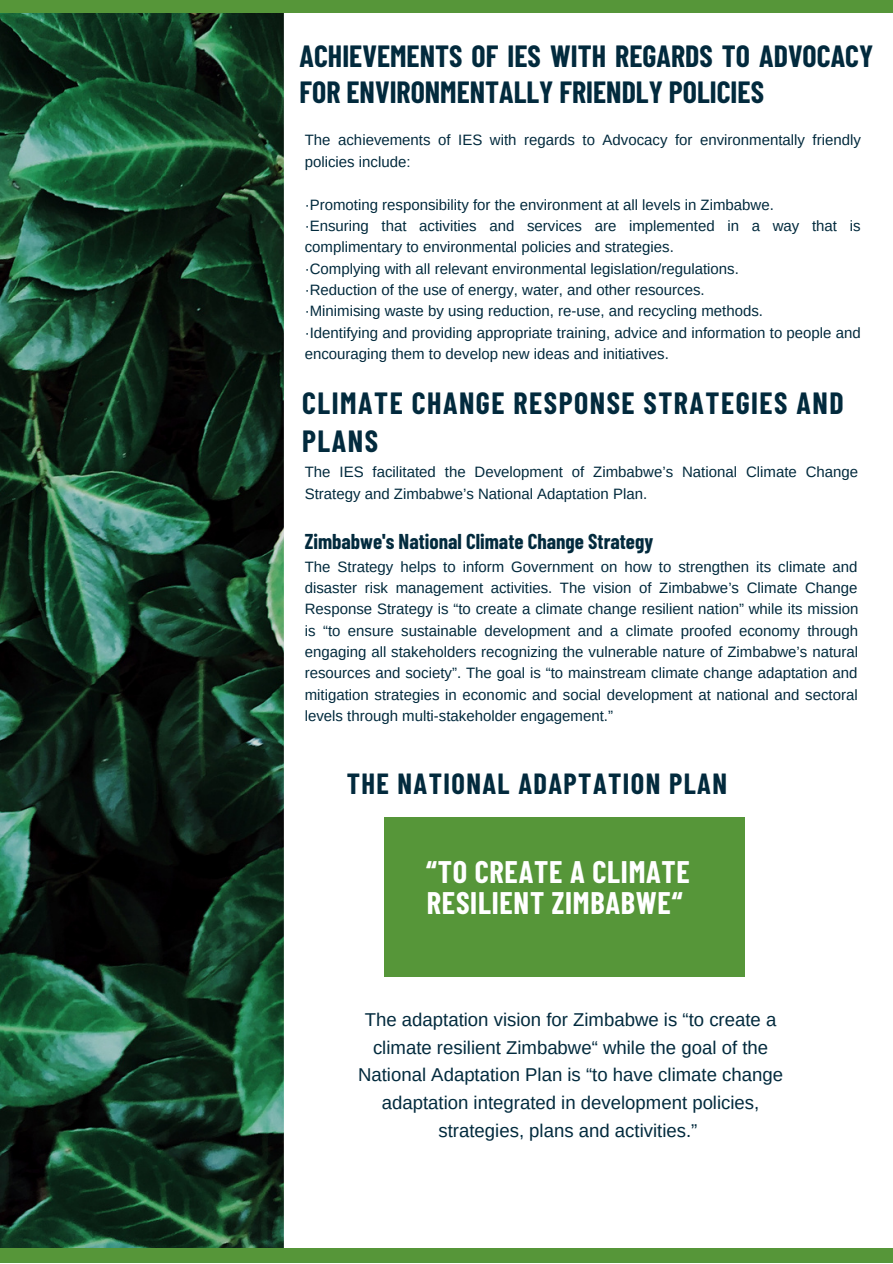
<style>
.page{position:relative;width:893px;height:1264px;background:#fff}
.page>*{position:absolute;margin:0;border:0;box-sizing:border-box;transform-origin:0 0}
.t1{font:700 30.45px/31.5px "Barlow Condensed";letter-spacing:.025em;color:#fff}
.t2{font:700 30px/36px "Barlow Condensed";color:#022a3d}
.t3{font:700 30px/38.2px "Barlow Condensed";letter-spacing:.05em;color:#022a3d}
.t4{font:700 28.5px "Barlow Condensed";letter-spacing:.05em;color:#022a3d}
.t5{font:700 21px "Barlow Condensed";color:#022a3d}
.t6{font:18.6px/27.6px "Arimo";color:#022a3d;text-align:center}
.t7{font:15px/21.3px "Arimo";color:#022a3d}
</style>
<div class="page">
<img style="left:0;top:12px;width:284px;height:1236px">
<div style="left:384px;top:817px;width:361px;height:159px;background:#569639"></div>
<div style="left:0;top:0;width:892px;height:12px;background:#569639"></div>
<div style="left:0;top:1248px;width:892px;height:14px;background:#569639"></div>
<p class="t2" style="left:299px;top:37px;width:575px">ACHIEVEMENTS OF IES WITH REGARDS TO ADVOCACY<br>FOR ENVIRONMENTALLY FRIENDLY POLICIES</p>
<p class="t7" style="left:305px;top:129px;width:557px">The achievements of IES with regards to Advocacy for environmentally friendly policies include:</p>
<p class="t7" style="left:305px;top:194px;width:470px">·Promoting responsibility for the environment at all levels in Zimbabwe.</p>
<p class="t7" style="left:305px;top:215px;width:557px">·Ensuring that activities and services are implemented in a way that is complimentary to environmental policies and strategies.</p>
<p class="t7" style="left:305px;top:258px;width:435px">·Complying with all relevant environmental legislation/regulations.</p>
<p class="t7" style="left:305px;top:279px;width:401px">·Reduction of the use of energy, water, and other resources.</p>
<p class="t7" style="left:305px;top:300px;width:459px">·Minimising waste by using reduction, re-use, and recycling methods.</p>
<p class="t7" style="left:305px;top:322px;width:557px">·Identifying and providing appropriate training, advice and information to people and encouraging them to develop new ideas and initiatives.</p>
<p class="t3" style="left:302px;top:382px;width:543px">CLIMATE CHANGE RESPONSE STRATEGIES AND<br>PLANS</p>
<p class="t7" style="left:305px;top:461px;width:555px">The IES facilitated the Development of Zimbabwe’s National Climate Change<br>Strategy and Zimbabwe’s National Adaptation Plan.</p>
<p class="t5" style="left:305px;top:528px;width:350px">Zimbabwe's National Climate Change Strategy</p>
<p class="t7" style="left:305px;top:555px;width:555px;text-align:justify">The Strategy helps to inform Government on how to strengthen its climate and disaster risk management activities. The vision of Zimbabwe’s Climate Change Response Strategy is “to create a climate change resilient nation” while its mission is “to ensure sustainable development and a climate proofed economy through engaging all stakeholders recognizing the vulnerable nature of Zimbabwe’s natural resources and society”. The goal is “to mainstream climate change adaptation and mitigation strategies in economic and social development at national and sectoral levels through multi-stakeholder engagement.”</p>
<p class="t4" style="left:346px;top:765px;width:382px">THE NATIONAL ADAPTATION PLAN</p>
<p class="t1" style="left:426px;top:854px;width:265px">“TO CREATE A CLIMATE<br>RESILIENT ZIMBABWE“</p>
<p class="t6" style="left:358px;top:1005px;width:426px">The adaptation vision for Zimbabwe is “to create a climate resilient Zimbabwe“ while the goal of the National Adaptation Plan is “to have climate change adaptation integrated in development policies, strategies, plans and activities.”</p>
</div>
